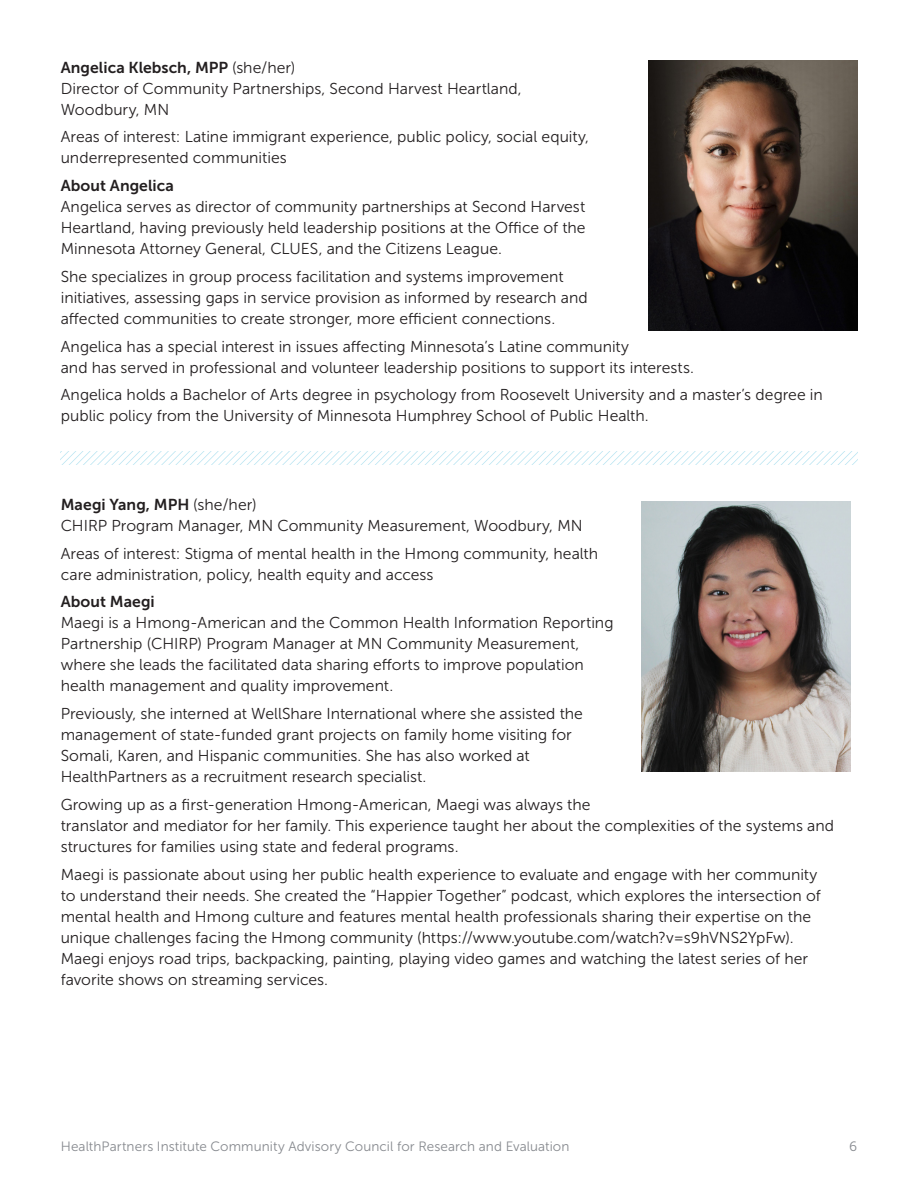
<style>
.page{position:relative;width:918px;height:1188px;background:#fff}
.page>*{position:absolute;margin:0;border:0;box-sizing:border-box;transform-origin:0 0}
.t1{font:15.75px/21px "Museo Sans 300";color:#231f20}
.t2{font:15.75px "Museo Sans 700";letter-spacing:.005em;color:#231f20}
.t3{font:13.5px "Museo Sans 300";letter-spacing:.005em;color:#878a8f}
.s1{font-family:"Museo Sans 300"}
</style>
<div class="page">
<svg style="left:61px;top:451px;width:796px;height:14px"></svg>
<img style="left:648px;top:61px;width:209px;height:270px">
<img style="left:641px;top:501px;width:209px;height:270px">
<p class="t2" style="left:61px;top:58px;width:236px">Angelica Klebsch, MPP <span class="s1">(she/her)</span></p>
<p class="t1" style="left:61px;top:78px;width:462px">Director of Community Partnerships, Second Harvest Heartland,<br>Woodbury, MN</p>
<p class="t1" style="left:61px;top:127px;width:530px">Areas of interest: Latine immigrant experience, public policy, social equity, underrepresented communities</p>
<p class="t2" style="left:61px;top:177px;width:115px">About Angelica</p>
<p class="t1" style="left:61px;top:196px;width:526px;text-align:justify">Angelica serves as director of community partnerships at Second Harvest Heartland, having previously held leadership positions at the Office of the Minnesota Attorney General, CLUES, and the Citizens League.</p>
<p class="t1" style="left:61px;top:266px;width:529px">She specializes in group process facilitation and systems improvement initiatives, assessing gaps in service provision as informed by research and affected communities to create stronger, more efficient connections.</p>
<p class="t1" style="left:61px;top:336px;width:635px">Angelica has a special interest in issues affecting Minnesota’s Latine community<br>and has served in professional and volunteer leadership positions to support its interests.</p>
<p class="t1" style="left:61px;top:385px;width:764px">Angelica holds a Bachelor of Arts degree in psychology from Roosevelt University and a master’s degree in public policy from the University of Minnesota Humphrey School of Public Health.</p>
<p class="t2" style="left:61px;top:496px;width:197px">Maegi Yang, MPH <span class="s1">(she/her)</span></p>
<p class="t1" style="left:61px;top:515px;width:523px">CHIRP Program Manager, MN Community Measurement, Woodbury, MN</p>
<p class="t1" style="left:61px;top:543px;width:539px">Areas of interest: Stigma of mental health in the Hmong community, health care administration, policy, health equity and access</p>
<p class="t2" style="left:61px;top:593px;width:96px">About Maegi</p>
<p class="t1" style="left:61px;top:613px;width:554px">Maegi is a Hmong-American and the Common Health Information Reporting Partnership (CHIRP) Program Manager at MN Community Measurement, where she leads the facilitated data sharing efforts to improve population health management and quality improvement.</p>
<p class="t1" style="left:61px;top:703px;width:524px">Previously, she interned at WellShare International where she assisted the management of state-funded grant projects on family home visiting for Somali, Karen, and Hispanic communities. She has also worked at HealthPartners as a recruitment research specialist.</p>
<p class="t1" style="left:61px;top:794px;width:775px">Growing up as a first-generation Hmong-American, Maegi was always the<br>translator and mediator for her family. This experience taught her about the complexities of the systems and structures for families using state and federal programs.</p>
<p class="t1" style="left:61px;top:864px;width:762px">Maegi is passionate about using her public health experience to evaluate and engage with her community to understand their needs. She created the “Happier Together” podcast, which explores the intersection of mental health and Hmong culture and features mental health professionals sharing their expertise on the unique challenges facing the Hmong community (https://www.youtube.com/watch?v=s9hVNS2YpFw).<br>Maegi enjoys road trips, backpacking, painting, playing video games and watching the latest series of her favorite shows on streaming services.</p>
<p class="t3" style="left:61px;top:1139px;width:510px">HealthPartners Institute Community Advisory Council for Research and Evaluation</p>
<p class="t3" style="left:849px;top:1139px;width:10px">6</p>
</div>
